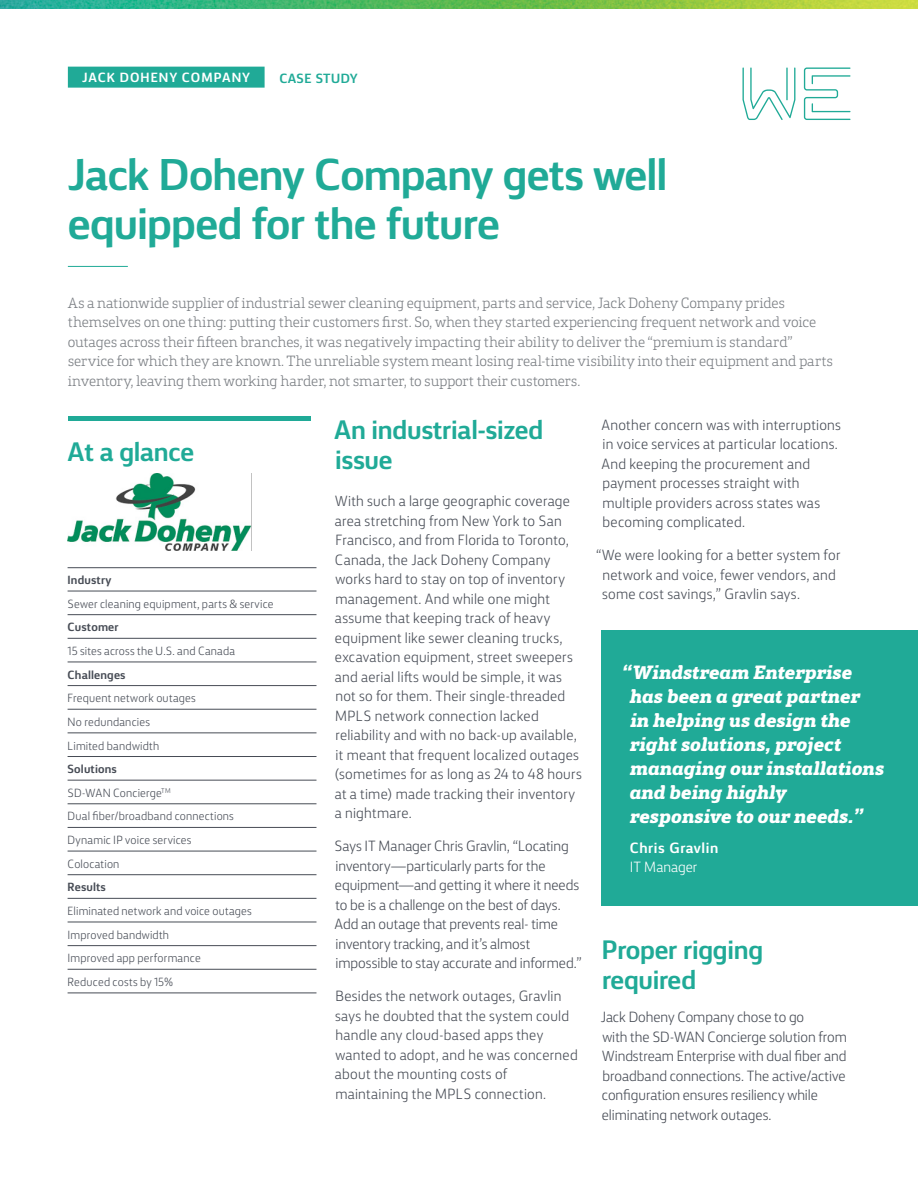
<style>
.page{position:relative;width:918px;height:1188px;background:#fff}
.page>*{position:absolute;margin:0;border:0;box-sizing:border-box;transform-origin:0 0}
.t1{font:700 45px/49.5px "FS Silas Sans";letter-spacing:-.015em;color:#20aa97}
.t2{font:700 27px/30px "FS Silas Sans";letter-spacing:-.01em;color:#20aa97}
.t3{font:italic 800 19.5px/24px "FS Silas Slab";letter-spacing:-.01em;color:#fff}
.t4{font:300 15px/19.5px "FS Silas Sans";letter-spacing:.015em;color:#474c55}
.t5{font:300 15px/19.5px "FS Silas Slab";letter-spacing:-.01em;color:#797d82}
.t6{font:300 15px/19.5px "FS Silas Sans";letter-spacing:-.005em;color:#474c55}
.t7{font:700 15px "FS Silas Sans";letter-spacing:.04em;color:#fff}
.t8{font:300 15px "FS Silas Sans";color:#fff}
.t9{font:700 13.5px "FS Silas Sans";letter-spacing:.075em;color:#fff}
.t10{font:700 13.5px "FS Silas Sans";letter-spacing:.03em;color:#20aa97}
.t11{font:300 12px/23.7px "FS Silas Sans";letter-spacing:.015em;color:#474c55}
.t12{font:700 12px "FS Silas Sans";letter-spacing:.015em;color:#474c55}
.s1{font-weight:700}
</style>
<div class="page">
<hr style="left:68px;top:567px;width:248px;height:1px;background:#474c55">
<hr style="left:68px;top:591px;width:248px;height:1px;background:#474c55">
<hr style="left:68px;top:614px;width:248px;height:1px;background:#474c55">
<hr style="left:68px;top:638px;width:248px;height:1px;background:#474c55">
<hr style="left:68px;top:662px;width:248px;height:1px;background:#474c55">
<hr style="left:68px;top:685px;width:248px;height:1px;background:#474c55">
<hr style="left:68px;top:709px;width:248px;height:1px;background:#474c55">
<hr style="left:68px;top:733px;width:248px;height:1px;background:#474c55">
<hr style="left:68px;top:756px;width:248px;height:1px;background:#474c55">
<hr style="left:68px;top:780px;width:248px;height:1px;background:#474c55">
<hr style="left:68px;top:804px;width:248px;height:1px;background:#474c55">
<hr style="left:68px;top:827px;width:248px;height:1px;background:#474c55">
<hr style="left:68px;top:851px;width:248px;height:1px;background:#474c55">
<hr style="left:68px;top:874px;width:248px;height:1px;background:#474c55">
<hr style="left:68px;top:898px;width:248px;height:1px;background:#474c55">
<hr style="left:68px;top:922px;width:248px;height:1px;background:#474c55">
<hr style="left:68px;top:945px;width:248px;height:1px;background:#474c55">
<hr style="left:68px;top:969px;width:248px;height:1px;background:#474c55">
<hr style="left:68px;top:993px;width:248px;height:1px;background:#474c55">
<img style="left:68px;top:473px;width:183px;height:78px">
<svg style="left:804px;top:68px;width:47px;height:52px"></svg>
<hr style="left:786px;top:67px;width:2px;height:33px;background:#20aa97">
<svg style="left:742px;top:68px;width:53px;height:52px"></svg>
<hr style="left:68px;top:266px;width:60px;height:1px;background:#20aa97">
<img style="left:0;top:0;width:918px;height:9px">
<div style="left:68px;top:67px;width:197px;height:21px;background:#20aa97"></div>
<div style="left:68px;top:416px;width:243px;height:5px;background:#20aa97"></div>
<div style="left:602px;top:631px;width:316px;height:275px;background:#20aa97"></div>
<p class="t9" style="left:82px;top:66px;width:170px">JACK DOHENY COMPANY</p>
<p class="t10" style="left:279px;top:66px;width:80px">CASE STUDY</p>
<h1 class="t1" style="left:68px;top:145px;width:601px">Jack Doheny Company gets well equipped for the future</h1>
<p class="t5" style="left:68px;top:291px;width:767px">As a nationwide supplier of industrial sewer cleaning equipment, parts and service, Jack Doheny Company prides themselves on one thing: putting their customers first. So, when they started experiencing frequent network and voice outages across their fifteen branches, it was negatively impacting their ability to deliver the “premium is standard” service for which they are known. The unreliable system meant losing real-time visibility into their equipment and parts inventory, leaving them working harder, not smarter, to support their customers.</p>
<h2 class="t2" style="left:68px;top:434px;width:128px">At a glance</h2>
<p class="t12" style="left:68px;top:570px;width:45px">Industry</p>
<p class="t11" style="left:68px;top:591px;width:207px">Sewer cleaning equipment, parts &amp; service</p>
<p class="t12" style="left:68px;top:617px;width:53px">Customer</p>
<p class="t11" style="left:68px;top:638px;width:169px">15 sites across the U.S. and Canada</p>
<p class="t12" style="left:68px;top:664px;width:59px">Challenges</p>
<p class="t11" style="left:68px;top:685px;width:130px">Frequent network outages<br>No redundancies<br>Limited bandwidth</p>
<p class="t11" style="left:68px;top:756px;width:168px"><span class="s1">Solutions<br></span>SD-WAN Concierge<sup>TM<br></sup>Dual fiber/broadband connections<br>Dynamic IP voice services<br>Colocation</p>
<p class="t12" style="left:68px;top:877px;width:40px">Results</p>
<p class="t11" style="left:68px;top:898px;width:186px">Eliminated network and voice outages<br>Improved bandwidth<br>Improved app performance<br>Reduced costs by 15%</p>
<h2 class="t2" style="left:334px;top:412px;width:211px">An industrial-sized issue</h2>
<p class="t4" style="left:334px;top:490px;width:249px">With such a large geographic coverage area stretching from New York to San Francisco, and from Florida to Toronto, Canada, the Jack Doheny Company works hard to stay on top of inventory management. And while one might assume that keeping track of heavy equipment like sewer cleaning trucks, excavation equipment, street sweepers and aerial lifts would be simple, it was not so for them. Their single-threaded MPLS network connection lacked reliability and with no back-up available, it meant that frequent localized outages (sometimes for as long as 24 to 48 hours at a time) made tracking their inventory a nightmare.</p>
<p class="t6" style="left:334px;top:835px;width:249px">Says IT Manager Chris Gravlin, “Locating inventory—particularly parts for the equipment—and getting it where it needs to be is a challenge on the best of days.<br>Add an outage that prevents real- time inventory tracking, and it’s almost impossible to stay accurate and informed.”</p>
<p class="t4" style="left:335px;top:985px;width:244px">Besides the network outages, Gravlin says he doubted that the system could handle any cloud-based apps they wanted to adopt, and he was concerned about the mounting costs of maintaining the MPLS connection.</p>
<p class="t4" style="left:601px;top:414px;width:241px">Another concern was with interruptions in voice services at particular locations.<br>And keeping the procurement and payment processes straight with multiple providers across states was becoming complicated.</p>
<p class="t4" style="left:602px;top:544px;width:240px;text-indent:-6px">“We were looking for a better system for network and voice, fewer vendors, and some cost savings,” Gravlin says.</p>
<h3 class="t3" style="left:629px;top:658px;width:256px;text-indent:-8px">“Windstream Enterprise has been a great partner<br>in helping us design the right solutions, project managing our installations and being highly responsive to our needs.”</h3>
<p class="t7" style="left:630px;top:835px;width:90px">Chris Gravlin</p>
<p class="t8" style="left:630px;top:856px;width:69px">IT Manager</p>
<h2 class="t2" style="left:602px;top:932px;width:163px">Proper rigging required</h2>
<p class="t6" style="left:601px;top:1006px;width:248px">Jack Doheny Company chose to go<br>with the SD-WAN Concierge solution from Windstream Enterprise with dual fiber and broadband connections. The active/active configuration ensures resiliency while eliminating network outages.</p>
</div>
